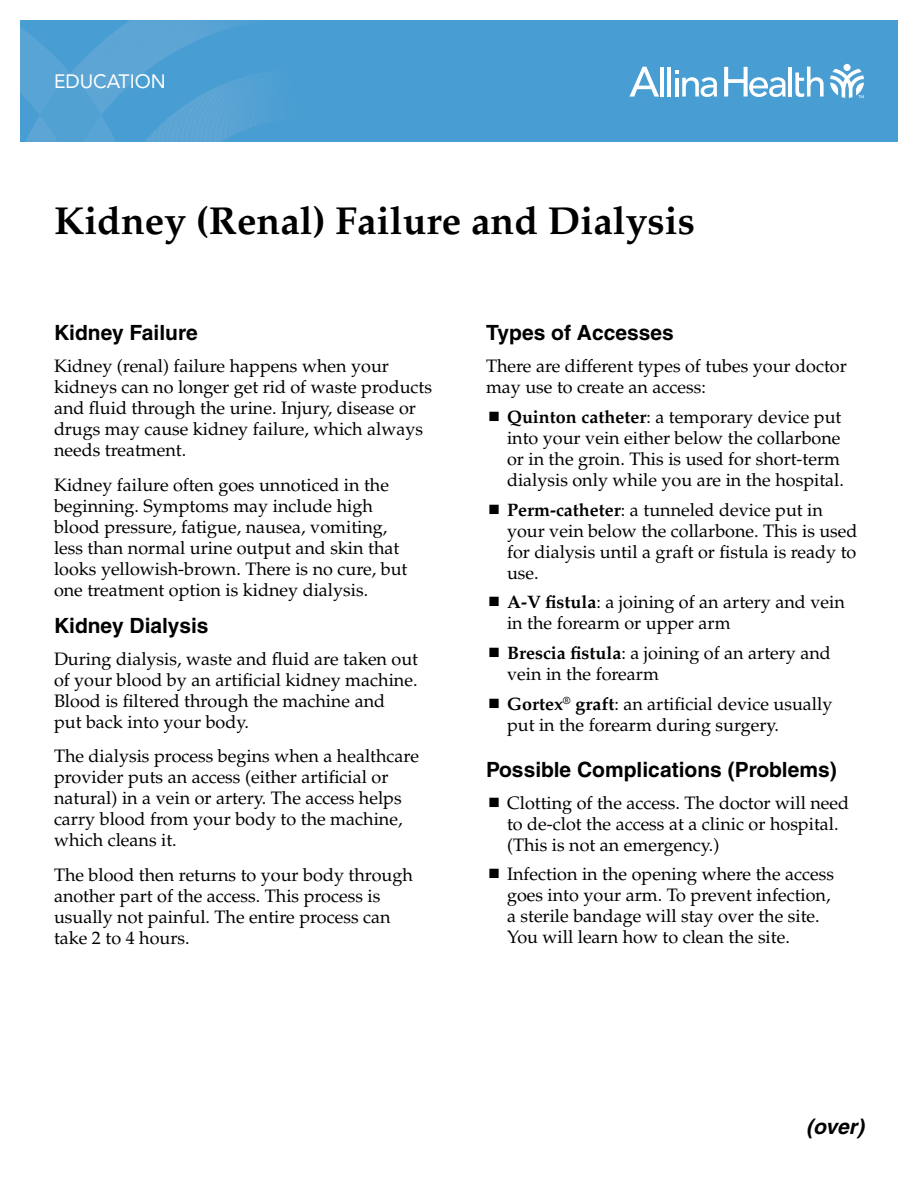
<style>
.page{position:relative;width:918px;height:1188px;background:#fff}
.page>*{position:absolute;margin:0;border:0;box-sizing:border-box;transform-origin:0 0}
.t1{font:700 39px "Palatino";color:#000}
.t2{font:700 21px "Helvetica";color:#000}
.t3{font:italic 700 21px "Helvetica";color:#000}
.t4{font:19.2px "Avenir LT Std";color:#fff}
.t5{font:18px/21px "Palatino";color:#000}
.s1{font-weight:700}
</style>
<div class="page">
<div style="left:20px;top:20px;width:878px;height:122px;background:#489ed2"></div>
<svg style="left:20px;top:20px;width:246px;height:122px"></svg>
<svg style="left:830px;top:69px;width:34px;height:29px"></svg>
<div style="left:844px;top:64px;width:7px;height:7px;background:#fff;border-radius:50%"></div>
<hr style="left:660px;top:67px;width:4px;height:30px;background:#fff">
<hr style="left:667px;top:67px;width:4px;height:30px;background:#fff">
<hr style="left:789px;top:67px;width:3px;height:30px;background:#fff">
<svg style="left:795px;top:67px;width:29px;height:30px"></svg>
<svg style="left:675px;top:71px;width:42px;height:26px"></svg>
<svg style="left:629px;top:67px;width:30px;height:30px"></svg>
<svg style="left:724px;top:67px;width:62px;height:30px"></svg>
<p class="t4" style="left:54px;top:70px;width:113px">EDUCATION</p>
<h1 class="t1" style="left:54px;top:198px;width:643px">Kidney (Renal) Failure and Dialysis</h1>
<p class="t2" style="left:54px;top:320px;width:145px">Kidney Failure</p>
<p class="t5" style="left:54px;top:356px;width:380px">Kidney (renal) failure happens when your kidneys can no longer get rid of waste products and fluid through the urine. Injury, disease or drugs may cause kidney failure, which always needs treatment.</p>
<p class="t5" style="left:54px;top:474px;width:355px">Kidney failure often goes unnoticed in the beginning. Symptoms may include high blood pressure, fatigue, nausea, vomiting, less than normal urine output and skin that looks yellowish-brown. There is no cure, but one treatment option is kidney dialysis.</p>
<p class="t2" style="left:54px;top:613px;width:156px">Kidney Dialysis</p>
<p class="t5" style="left:54px;top:649px;width:366px">During dialysis, waste and fluid are taken out of your blood by an artificial kidney machine.<br>Blood is filtered through the machine and<br>put back into your body.</p>
<p class="t5" style="left:54px;top:746px;width:367px">The dialysis process begins when a healthcare provider puts an access (either artificial or natural) in a vein or artery. The access helps carry blood from your body to the machine, which cleans it.</p>
<p class="t5" style="left:54px;top:865px;width:360px">The blood then returns to your body through another part of the access. This process is usually not painful. The entire process can take 2 to 4 hours.</p>
<p class="t2" style="left:486px;top:320px;width:189px">Types of Accesses</p>
<p class="t5" style="left:486px;top:356px;width:362px">There are different types of tubes your doctor may use to create an access:</p>
<p class="t5" style="left:507px;top:407px;width:338px"><span class="s1">Quinton catheter</span>: a temporary device put into your vein either below the collarbone or in the groin. This is used for short-term dialysis only while you are in the hospital.</p>
<p class="t5" style="left:507px;top:499px;width:352px"><span class="s1">Perm-catheter</span>: a tunneled device put in your vein below the collarbone. This is used for dialysis until a graft or fistula is ready to use.</p>
<p class="t5" style="left:507px;top:592px;width:339px"><span class="s1">A-V fistula</span>: a joining of an artery and vein in the forearm or upper arm</p>
<p class="t5" style="left:507px;top:643px;width:325px"><span class="s1">Brescia fistula</span>: a joining of an artery and vein in the forearm</p>
<p class="t5" style="left:507px;top:693px;width:327px"><span class="s1">Gortex</span><sup>®</sup> <span class="s1">graft</span>: an artificial device usually put in the forearm during surgery.</p>
<p class="t2" style="left:486px;top:757px;width:352px">Possible Complications (Problems)</p>
<p class="t5" style="left:507px;top:792px;width:344px">Clotting of the access. The doctor will need to de-clot the access at a clinic or hospital. (This is not an emergency.)</p>
<p class="t5" style="left:507px;top:864px;width:329px">Infection in the opening where the access goes into your arm. To prevent infection, a sterile bandage will stay over the site.<br>You will learn how to clean the site.</p>
<p class="t3" style="left:806px;top:1114px;width:59px">(over)</p>
</div>
